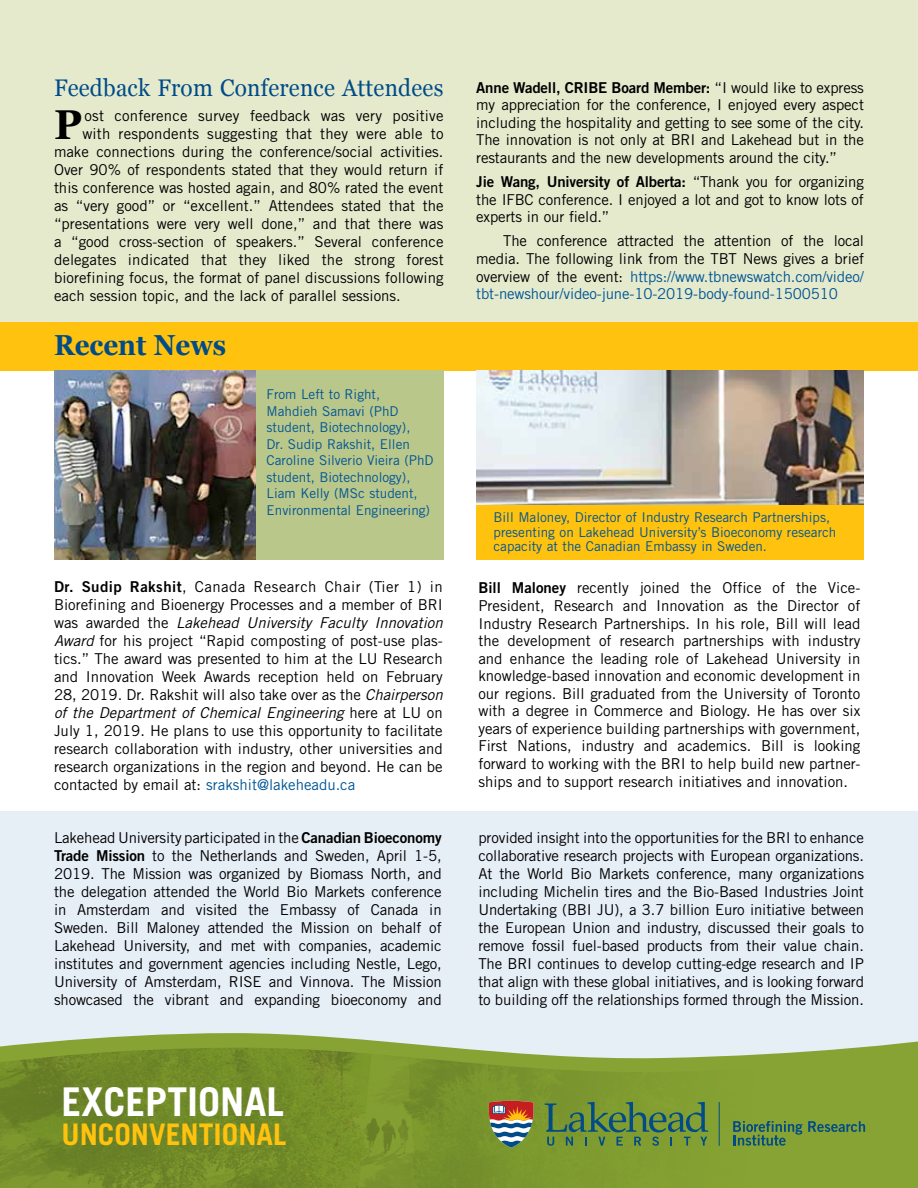
<style>
.page{position:relative;width:918px;height:1188px;background:#fff}
.page>*{position:absolute;margin:0;border:0;box-sizing:border-box;transform-origin:0 0}
.Body{font:700 41.7px "Georgia";color:#000;scale:.95 1}
.t1{font:700 39.6px "Trade Gothic LT Std";color:#fff}
.t2{font:700 29.7px "Trade Gothic LT Std";color:#ffc20e}
.Head_blue{font:700 28.95px "Georgia";color:#004b88;scale:.9 1}
.Main_Header{font:24px "Georgia";letter-spacing:.01em;color:#004b88;scale:.94 1}
.Body-2{font:15px/18px "Trade Gothic LT Std";color:#000;text-align:justify}
.t3{font:13.5px/16.5px "Trade Gothic";color:#005595}
.s1{font-family:"Trade Gothic LT Std Bd 2"}
.s2{font-family:"Trade Gothic";color:#005595}
.s3{font-style:italic}
.s4{color:#005595}
</style>
<div class="page">
<div style="left:0;top:812px;width:918px;height:257px;background:#e6eef6"></div>
<svg style="left:0;top:1033px;width:918px;height:14px"></svg>
<div style="left:0;top:1047px;width:918px;height:141px;background:#86a333"></div>
<img style="left:0;top:1048px;width:782px;height:140px">
<svg style="left:808px;top:1121px;width:57px;height:11px"></svg>
<svg style="left:733px;top:1121px;width:69px;height:25px;background:#5a864e"></svg>
<hr style="left:719px;top:1102px;width:1px;height:44px;background:#004b88">
<svg style="left:545px;top:1102px;width:163px;height:44px;background:#628944"></svg>
<svg style="left:489px;top:1101px;width:44px;height:47px"></svg>
<div style="left:0;top:0;width:918px;height:322px;background:#e5eacd"></div>
<div style="left:0;top:322px;width:918px;height:48px;background:#ffc20e"></div>
<img style="left:54px;top:370px;width:202px;height:190px">
<img style="left:476px;top:370px;width:388px;height:135px">
<div style="left:476px;top:505px;width:388px;height:55px;background:#ffc20e"></div>
<div style="left:256px;top:370px;width:188px;height:190px;background:#bac78b"></div>
<p class="Main_Header" style="left:54px;top:70px;width:416px">Feedback From Conference Attendees</p>
<p class="Body" style="left:54px;top:101px;width:31px">P</p>
<p class="Body-2" style="left:85px;top:106px;width:360px">ost conference survey feedback was very positive</p>
<p class="Body-2" style="left:82px;top:124px;width:363px">with respondents suggesting that they were able to</p>
<p class="Body-2" style="left:54px;top:142px;width:391px">make connections during the conference/social activities.</p>
<p class="Body-2" style="left:54px;top:160px;width:391px">Over 90% of respondents stated that they would return if</p>
<p class="Body-2" style="left:54px;top:178px;width:391px">this conference was hosted again, and 80% rated the event</p>
<p class="Body-2" style="left:54px;top:196px;width:391px">as “very good” or “excellent.” Attendees stated that the</p>
<p class="Body-2" style="left:54px;top:214px;width:391px">“presentations were very well done,” and that there was</p>
<p class="Body-2" style="left:54px;top:232px;width:391px">a “good cross-section of speakers.” Several conference</p>
<p class="Body-2" style="left:54px;top:250px;width:391px">delegates indicated that they liked the strong forest</p>
<p class="Body-2" style="left:54px;top:268px;width:391px">biorefining focus, the format of panel discussions following</p>
<p class="Body-2" style="left:54px;top:286px;width:348px">each session topic, and the lack of parallel sessions.</p>
<p class="Head_blue" style="left:54px;top:329px;width:193px">Recent News</p>
<p class="t3" style="left:267px;top:386px;width:169px">From Left to Right,<br>Mahdieh Samavi (PhD student, Biotechnology),<br>Dr. Sudip Rakshit, Ellen<br>Caroline Silverio Vieira (PhD student, Biotechnology),<br>Liam Kelly (MSc student,<br>Environmental Engineering)</p>
<p class="Body-2" style="left:476px;top:78px;width:389px;line-height:17.5px"><span class="s1">Anne Wadell, CRIBE Board Member:</span> “I would like to express my appreciation for the conference, I enjoyed every aspect including the hospitality and getting to see some of the city.<br>The innovation is not only at BRI and Lakehead but in the restaurants and the new developments around the city.”</p>
<p class="Body-2" style="left:476px;top:173px;width:389px;line-height:17.5px"><span class="s1">Jie Wang, University of Alberta:</span> “Thank you for organizing the IFBC conference. I enjoyed a lot and got to know lots of experts in our field.”</p>
<p class="Body-2" style="left:476px;top:232px;width:389px;line-height:17.5px;text-indent:27px">The conference attracted the attention of the local media. The following link from the TBT News gives a brief overview of the event: <span class="s2">https://www.tbnewswatch.com/video/ tbt-newshour/video-june-10-2019-body-found-1500510</span></p>
<p class="t3" style="left:494px;top:510px;width:344px;line-height:14.2px">Bill Maloney, Director of Industry Research Partnerships, presenting on Lakehead University’s Bioeconomy research capacity at the Canadian Embassy in Sweden.</p>
<p class="Body-2" style="left:54px;top:578px;width:390px"><span class="s1">Dr. Sudip Rakshit</span>, Canada Research Chair (Tier 1) in Biorefining and Bioenergy Processes and a member of BRI was awarded the <span class="s3">Lakehead University Faculty Innovation Award</span> for his project “Rapid composting of post-use plas&shy;tics.” The award was presented to him at the LU Research and Innovation Week Awards reception held on February 28, 2019. Dr. Rakshit will also take over as the <span class="s3">Chairperson of the Department of Chemical Engineering</span> here at LU on July 1, 2019. He plans to use this opportunity to facilitate research collaboration with industry, other universities and research organizations in the region and beyond. He can be contacted by email at: <span class="s4">srakshit@lakeheadu.ca</span></p>
<p class="Body-2" style="left:478px;top:579px;width:384px;line-height:17.5px"><span class="s1">Bill Maloney</span> recently joined the Office of the Vice-President, Research and Innovation as the Director of Industry Research Partnerships. In his role, Bill will lead the development of research partnerships with industry and enhance the leading role of Lakehead University in knowledge-based innovation and economic development in our regions. Bill graduated from the University of Toronto with a degree in Commerce and Biology. He has over six years of experience building partnerships with government, First Nations, industry and academics. Bill is looking forward to working with the BRI to help build new partner&shy;ships and to support research initiatives and innovation.</p>
<p class="Body-2" style="left:54px;top:829px;width:389px">Lakehead University participated in the <span class="s1">Canadian Bioeconomy Trade Mission</span> to the Netherlands and Sweden, April 1-5, 2019. The Mission was organized by Biomass North, and the delegation attended the World Bio Markets conference in Amsterdam and visited the Embassy of Canada in Sweden. Bill Maloney attended the Mission on behalf of Lakehead University, and met with companies, academic institutes and government agencies including Nestle, Lego, University of Amsterdam, RISE and Vinnova. The Mission showcased the vibrant and expanding bioeconomy and</p>
<p class="t1" style="left:62px;top:1077px;width:224px">EXCEPTIONAL</p>
<p class="t2" style="left:62px;top:1116px;width:226px">UNCONVENTIONAL</p>
<p class="Body-2" style="left:478px;top:828px;width:387px">provided insight into the opportunities for the BRI to enhance collaborative research projects with European organizations.<br>At the World Bio Markets conference, many organizations including Michelin tires and the Bio-Based Industries Joint Undertaking (BBI JU), a 3.7 billion Euro initiative between the European Union and industry, discussed their goals to remove fossil fuel-based products from their value chain.<br>The BRI continues to develop cutting-edge research and IP that align with these global initiatives, and is looking forward to building off the relationships formed through the Mission.</p>
</div>
